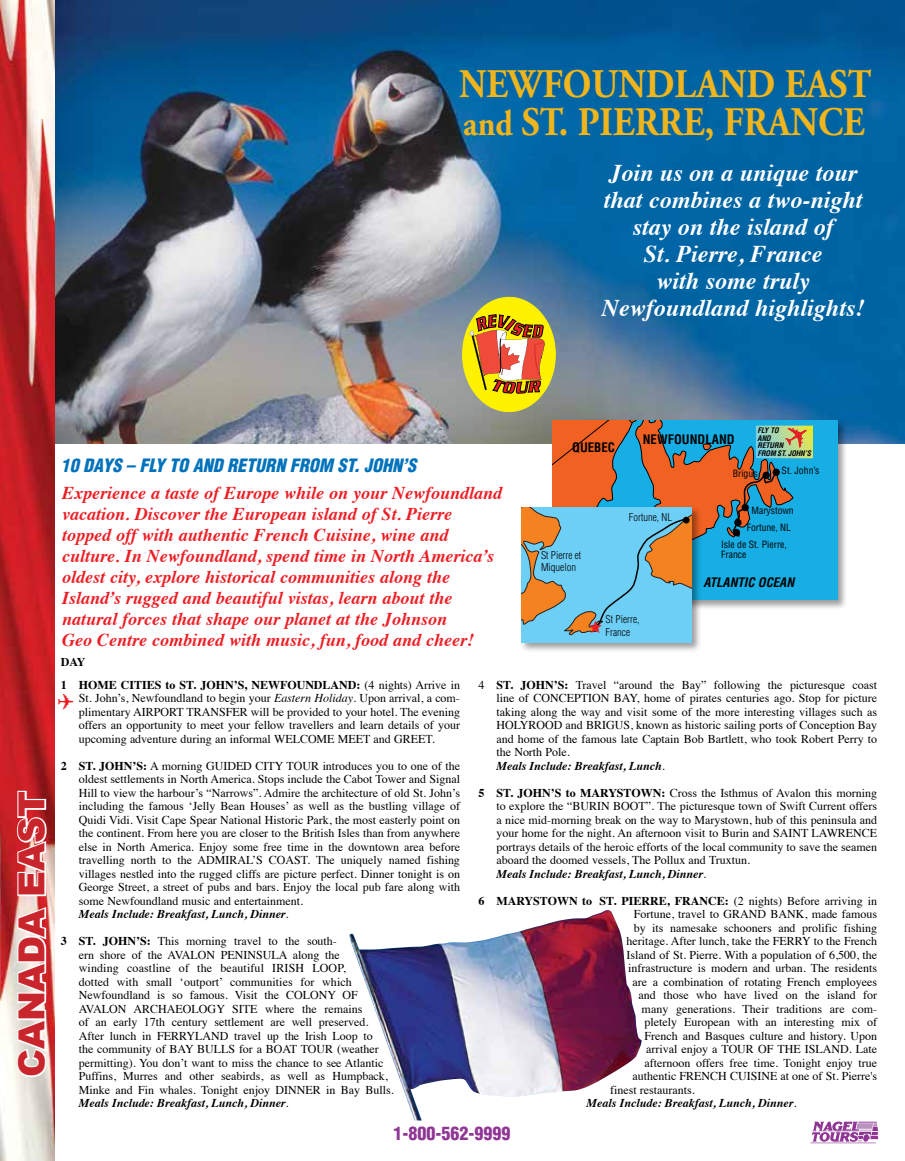
<style>
.page{position:relative;width:905px;height:1161px;background:#fff}
.page>*{position:absolute;margin:0;border:0;box-sizing:border-box;transform-origin:0 0}
.t1{font:700 40.5px/37.5px "Adobe Garamond";color:#f0b51c;scale:.9 1}
.t2{font:900 36px "Arial";color:#c9252c}
.t3{font:italic 700 24px/27px "Times";color:#fff;text-align:center}
.t4{font:italic 700 18px/21px "Times";color:#ed1d24}
.t5{font:italic 900 condensed 18px "Helvetica";color:#0072bc}
.t6{font:900 condensed 18px "Helvetica";color:#8f3694}
.t7{font:700 condensed 12.75px/12.8px "Helvetica";color:#000}
.t8{font:italic 700 condensed 12.75px "Helvetica";color:#000}
.t9{font:12px/13.5px "Times";color:#000}
.t10{font:700 12px/22.5px "Times";color:#000}
.t11{font:italic 700 12px "Times";color:#000}
.t12{font:300 condensed 10.5px/12.6px "Helvetica";color:#000}
.t13{font:condensed 9.75px/9.8px "Helvetica";color:#000}
.t14{font:italic 700 condensed 7.5px/7.5px "Helvetica";color:#000}
.s1{font-size:36px}
.s2{font-weight:400}
.s3{font-style:italic}
.s4{font-weight:700}
.s5{font-weight:700;font-style:italic}
.s6{font-weight:400;font-style:normal}
</style>
<div class="page">
<img style="left:54px;top:0;width:850px;height:443px">
<hr style="left:810px;top:1143px;width:65px;height:1px;background:#8f3694">
<svg style="left:812px;top:1122px;width:66px;height:20px"></svg>
<img style="left:0;top:0;width:54px;height:1161px">
<div style="left:550px;top:419px;width:297px;height:192px;background:#000;opacity:.4"></div>
<div style="left:552px;top:420px;width:285px;height:180px;background:#16aee4"></div>
<img style="left:349px;top:910px;width:293px;height:210px">
<div style="left:519px;top:505px;width:183px;height:148px;background:#000;opacity:.4"></div>
<div style="left:521px;top:507px;width:170px;height:136px;background:#6dcff6"></div>
<svg style="left:15px;top:905px;width:34px;height:174px"></svg>
<svg style="left:15px;top:789px;width:33px;height:109px"></svg>
<div style="left:462px;top:297px;width:93px;height:115px;background:#fff200;border-radius:50%"></div>
<svg style="left:470px;top:299px;width:74px;height:95px"></svg>
<svg style="left:521px;top:420px;width:292px;height:216px"></svg>
<h1 class="t1" style="left:459px;top:66px;width:459px">NEWFOUNDLAND EAST <span class="s1">and</span> ST. PIERRE, FRANCE</h1>
<h3 class="t3" style="left:602px;top:157px;width:264px">Join us on a unique tour that combines a two-night stay on the island of<br>St. Pierre, France<br>with some truly<br>Newfoundland highlights!</h3>
<h2 class="t2" style="left:12px;top:1077px;width:288px;rotate:-90deg">CANADA EAST</h2>
<h3 class="t5" style="left:61px;top:454px;width:357px">10 DAYS – FLY TO AND RETURN FROM ST. JOHN’S</h3>
<p class="t4" style="left:62px;top:481px;width:441px">Experience a taste of Europe while on your Newfoundland vacation. Discover the European island of St. Pierre topped off with authentic French Cuisine, wine and culture. In Newfoundland, spend time in North America’s oldest city, explore historical communities along the Island’s rugged and beautiful vistas, learn about the natural forces that shape our planet at the Johnson<br>Geo Centre combined with music, fun, food and cheer!</p>
<p class="t7" style="left:572px;top:441px;width:44px">QUEBEC</p>
<p class="t12" style="left:541px;top:549px;width:42px">St Pierre et<br>Miquelon</p>
<p class="t7" style="left:642px;top:433px;width:93px">NEWFOUNDLAND</p>
<p class="t14" style="left:757px;top:427px;width:55px">FLY TO<br>AND<br>RETURN<br>FROM ST. JOHN’S</p>
<p class="t12" style="left:628px;top:510px;width:45px">Fortune, NL</p>
<p class="t13" style="left:732px;top:468px;width:26px">Brigus</p>
<p class="t13" style="left:781px;top:466px;width:39px">St. John’s</p>
<p class="t13" style="left:751px;top:505px;width:44px">Marystown</p>
<p class="t13" style="left:746px;top:523px;width:46px">Fortune, NL</p>
<p class="t13" style="left:721px;top:539px;width:67px">Isle de St. Pierre,<br>France</p>
<p class="t8" style="left:703px;top:574px;width:92px">ATLANTIC OCEAN</p>
<p class="t7" style="left:609px;top:612px;width:30px">P.E.I.</p>
<p class="t12" style="left:605px;top:613px;width:35px">St Pierre,<br>France</p>
<p class="t10" style="left:61px;top:649px;width:401px">DAY<br>1 HOME CITIES to ST. JOHN’S, NEWFOUNDLAND: <span class="s2">(4 nights) Arrive in</span></p>
<p class="t9" style="left:79px;top:690px;width:383px;text-align:justify">St. John’s, Newfoundland to begin your <span class="s3">Eastern Holiday</span>. Upon arrival, a com&shy;plimentary AIRPORT TRANSFER will be provided to your hotel. The evening offers an opportunity to meet your fellow travellers and learn details of your upcoming adventure during an informal WELCOME MEET and GREET.</p>
<p class="t9" style="left:79px;top:758px;width:383px;text-indent:-18px"><span class="s4">2 ST. JOHN’S:</span> A morning GUIDED CITY TOUR introduces you to one of the oldest settlements in North America. Stops include the Cabot Tower and Signal Hill to view the harbour’s “Narrows”. Admire the architecture of old St. John’s including the famous ‘Jelly Bean Houses’ as well as the bustling village of Quidi Vidi. Visit Cape Spear National Historic Park, the most easterly point on the continent. From here you are closer to the British Isles than from anywhere else in North America. Enjoy some free time in the downtown area before travelling north to the ADMIRAL’S COAST. The uniquely named fishing villages nestled into the rugged cliffs are picture perfect. Dinner tonight is on George Street, a street of pubs and bars. Enjoy the local pub fare along with some Newfoundland music and entertainment.<br><span class="s5">Meals Include: Breakfast, Lunch, Dinner</span><span class="s3">.</span></p>
<p class="t9" style="left:79px;top:933px;width:316px;text-indent:-18px"><span class="s4">3 ST. JOHN’S:</span> This morning travel to the south-<br>ern shore of the AVALON PENINSULA along the<br>winding coastline of the beautiful IRISH LOOP,<br>dotted with small ‘outport’ communities for which Newfoundland is so famous. Visit the COLONY OF AVALON ARCHAEOLOGY SITE where the remains<br>of an early 17th century settlement are well preserved.<br>After lunch in FERRYLAND travel up the Irish Loop to<br>the community of BAY BULLS for a BOAT TOUR (weather permitting). You don’t want to miss the chance to see Atlantic Puffins, Murres and other seabirds, as well as Humpback, Minke and Fin whales. Tonight enjoy DINNER in Bay Bulls.<br><span class="s5">Meals Include: Breakfast, Lunch, Dinner</span><span class="s3">.</span></p>
<p class="t13" style="left:554px;top:673px;width:42px">Saint John</p>
<p class="t13" style="left:607px;top:676px;width:24px">Digby</p>
<p class="t13" style="left:652px;top:679px;width:28px">Halifax</p>
<p class="t9" style="left:496px;top:677px;width:382px;text-indent:-18px">4 <span class="s4">ST. JOHN’S:</span> Travel “around the Bay” following the picturesque coast line of CONCEPTION BAY, home of pirates centuries ago. Stop for picture taking along the way and visit some of the more interesting villages such as HOLYROOD and BRIGUS, known as historic sailing ports of Conception Bay and home of the famous late Captain Bob Bartlett, who took Robert Perry to the North Pole.<br><span class="s5">Meals Include: Breakfast, Lunch</span>.</p>
<p class="t9" style="left:496px;top:785px;width:382px;text-indent:-18px"><span class="s4">5 ST. JOHN’S to MARYSTOWN:</span> Cross the Isthmus of Avalon this morning to explore the “BURIN BOOT”. The picturesque town of Swift Current offers a nice mid-morning break on the way to Marystown, hub of this peninsula and your home for the night. An afternoon visit to Burin and SAINT LAWRENCE portrays details of the heroic efforts of the local community to save the seamen aboard the doomed vessels, The Pollux and Truxtun.<br><span class="s5">Meals Include: Breakfast, Lunch, Dinner</span>.</p>
<p class="t10" style="left:478px;top:888px;width:400px">6 MARYSTOWN to ST. PIERRE, FRANCE: <span class="s2">(2 nights) Before arriving in</span></p>
<p class="t9" style="left:633px;top:906px;width:245px">Fortune, travel to GRAND BANK, made famous</p>
<p class="t9" style="left:633px;top:920px;width:245px">by its namesake schooners and prolific fishing</p>
<p class="t9" style="left:626px;top:933px;width:252px">heritage. After lunch, take the FERRY to the French</p>
<p class="t9" style="left:626px;top:947px;width:252px">Island of St. Pierre. With a population of 6,500, the</p>
<p class="t9" style="left:628px;top:960px;width:251px">infrastructure is modern and urban. The residents</p>
<p class="t9" style="left:632px;top:974px;width:246px">are a combination of rotating French employees</p>
<p class="t9" style="left:638px;top:987px;width:240px">and those who have lived on the island for</p>
<p class="t9" style="left:641px;top:1001px;width:237px">many generations. Their traditions are com-</p>
<p class="t9" style="left:644px;top:1014px;width:234px">pletely European with an interesting mix of</p>
<p class="t9" style="left:644px;top:1028px;width:234px">French and Basques culture and history. Upon</p>
<p class="t9" style="left:646px;top:1041px;width:233px">arrival enjoy a TOUR OF THE ISLAND. Late</p>
<p class="t9" style="left:644px;top:1055px;width:234px">afternoon offers free time. Tonight enjoy true</p>
<p class="t9" style="left:632px;top:1068px;width:246px">authentic FRENCH CUISINE at one of St. Pierre's</p>
<p class="t9" style="left:610px;top:1082px;width:86px">finest restaurants.</p>
<p class="t11" style="left:586px;top:1092px;width:211px">Meals Include: Breakfast, Lunch, Dinner<span class="s6">.</span></p>
<p class="t7" style="left:640px;top:698px;width:41px">NOVA<br>SCOTIA</p>
<h3 class="t6" style="left:393px;top:1122px;width:118px">1-800-562-9999</h3>
</div>
